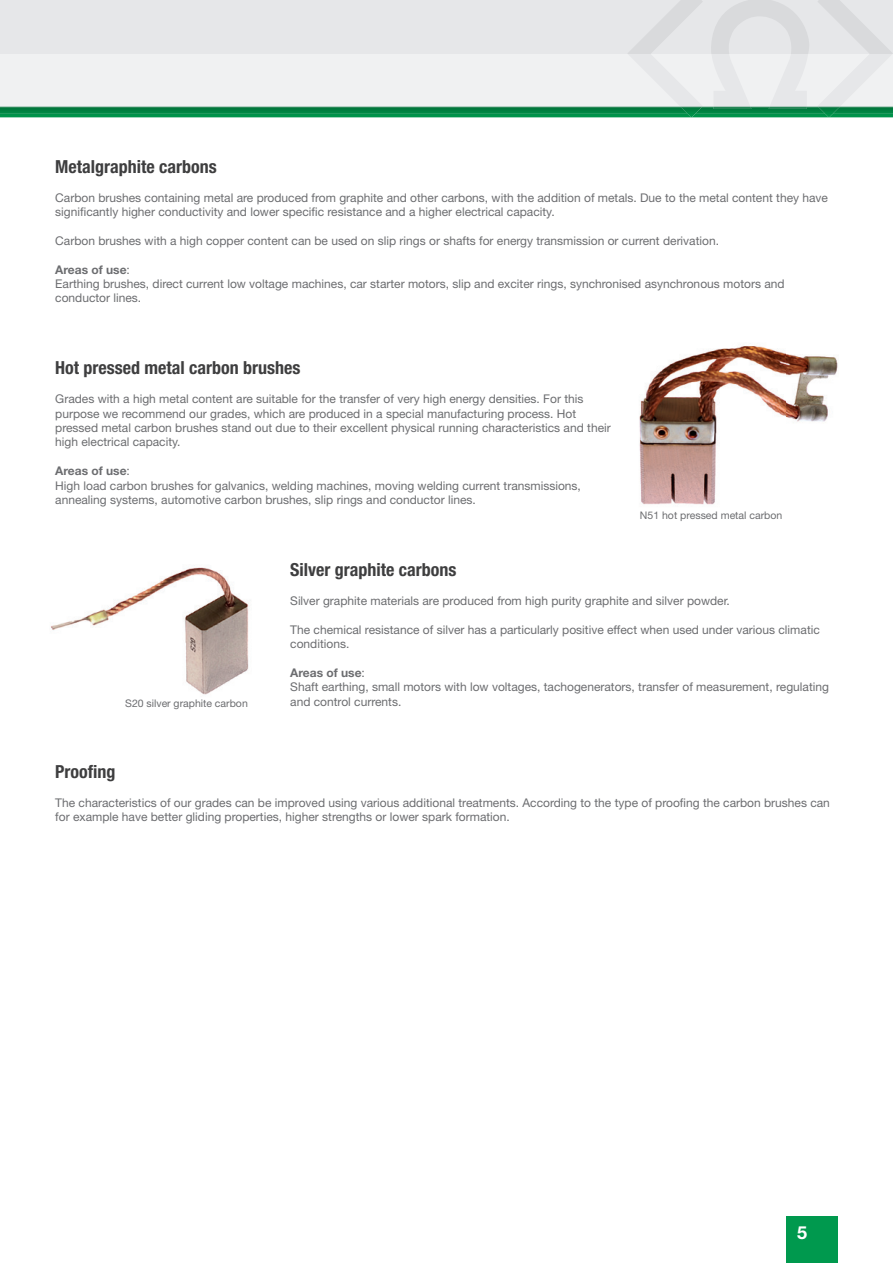
<style>
.page{position:relative;width:893px;height:1263px;background:#fff}
.page>*{position:absolute;margin:0;border:0;box-sizing:border-box;transform-origin:0 0}
.t1{font:700 condensed 18px "Helvetica Neue";color:#3e3e3f}
.t2{font:700 18px "Helvetica Neue";color:#fff}
.t3{font:12px/14.4px "Helvetica Neue";color:#6c6d70}
.t4{font:10.5px "Helvetica Neue";color:#6c6d70}
.s1{font-weight:700}
</style>
<div class="page">
<div style="left:0;top:0;width:893px;height:114px;background:#e6e7e9"></div>
<div style="left:0;top:54px;width:893px;height:54px;background:#f0f1f2"></div>
<svg style="left:709px;top:0;width:101px;height:107px"></svg>
<img style="left:0;top:107px;width:817px;height:10px">
<img style="left:713px;top:107px;width:94px;height:2px">
<svg style="left:627px;top:0;width:76px;height:118px"></svg>
<svg style="left:817px;top:0;width:76px;height:118px"></svg>
<img style="left:639px;top:346px;width:199px;height:159px">
<img style="left:50px;top:565px;width:199px;height:130px">
<div style="left:787px;top:1216px;width:51px;height:47px;background:#00994e"></div>
<h1 class="t1" style="left:55px;top:156px;width:163px">Metalgraphite carbons</h1>
<p class="t3" style="left:55px;top:190px;width:774px">Carbon brushes containing metal are produced from graphite and other carbons, with the addition of metals. Due to the metal content they have significantly higher conductivity and lower specific resistance and a higher electrical capacity.</p>
<p class="t3" style="left:55px;top:233px;width:665px">Carbon brushes with a high copper content can be used on slip rings or shafts for energy transmission or current derivation.</p>
<p class="t3" style="left:55px;top:262px;width:731px"><span class="s1">Areas of use</span>:<br>Earthing brushes, direct current low voltage machines, car starter motors, slip and exciter rings, synchronised asynchronous motors and conductor lines.</p>
<h1 class="t1" style="left:55px;top:357px;width:247px">Hot pressed metal carbon brushes</h1>
<p class="t3" style="left:55px;top:392px;width:557px">Grades with a high metal content are suitable for the transfer of very high energy densities. For this purpose we recommend our grades, which are produced in a special manufacturing process. Hot pressed metal carbon brushes stand out due to their excellent physical running characteristics and their high electrical capacity.</p>
<p class="t3" style="left:55px;top:464px;width:527px"><span class="s1">Areas of use</span>:<br>High load carbon brushes for galvanics, welding machines, moving welding current transmissions, annealing systems, automotive carbon brushes, slip rings and conductor lines.</p>
<p class="t4" style="left:640px;top:508px;width:144px">N51 hot pressed metal carbon</p>
<p class="t4" style="left:125px;top:697px;width:124px">S20 silver graphite carbon</p>
<h1 class="t1" style="left:290px;top:559px;width:168px">Silver graphite carbons</h1>
<p class="t3" style="left:290px;top:593px;width:441px">Silver graphite materials are produced from high purity graphite and silver powder.</p>
<p class="t3" style="left:290px;top:622px;width:531px">The chemical resistance of silver has a particularly positive effect when used under various climatic conditions.</p>
<p class="t3" style="left:290px;top:665px;width:540px"><span class="s1">Areas of use</span>:<br>Shaft earthing, small motors with low voltages, tachogenerators, transfer of measurement, regulating and control currents.</p>
<h1 class="t1" style="left:55px;top:760px;width:62px">Proofing</h1>
<p class="t3" style="left:55px;top:795px;width:776px">The characteristics of our grades can be improved using various additional treatments. According to the type of proofing the carbon brushes can for example have better gliding properties, higher strengths or lower spark formation.</p>
<h1 class="t2" style="left:797px;top:1221px;width:12px">5</h1>
</div>
